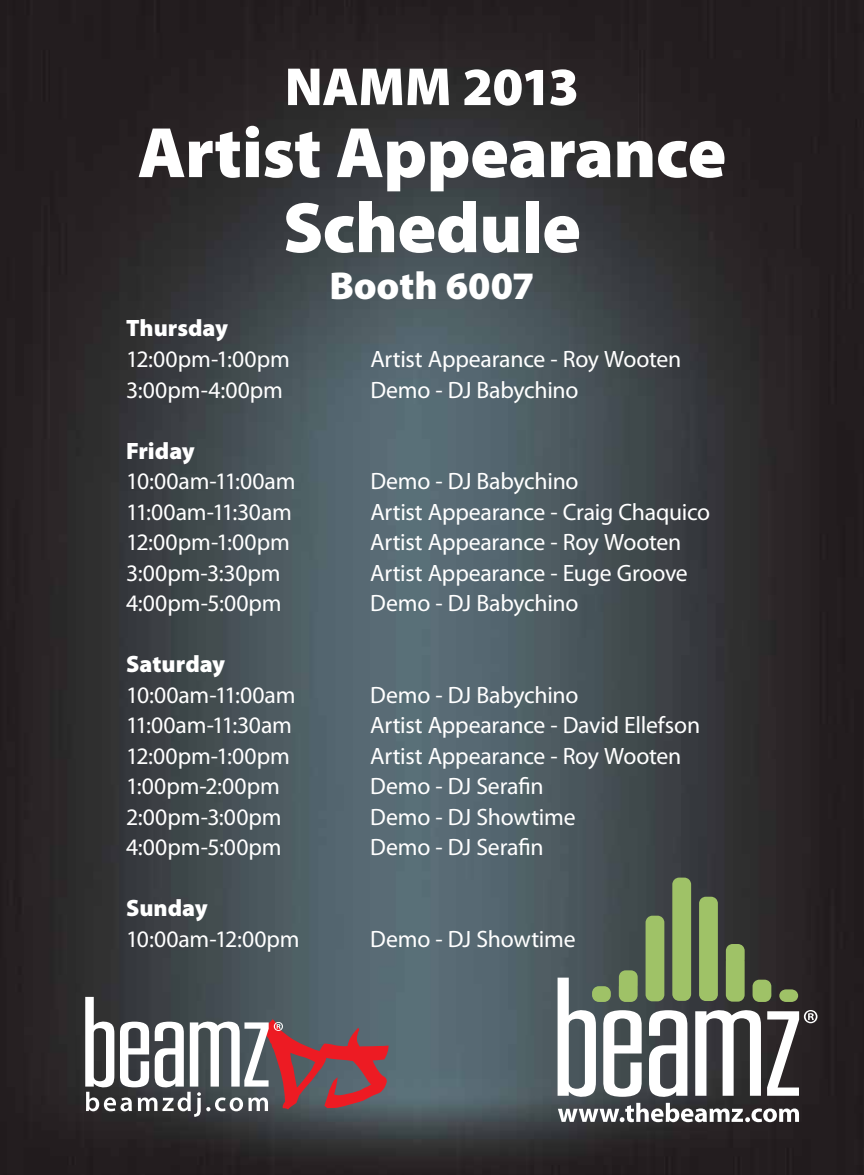
<style>
.page{position:relative;width:864px;height:1175px;background:#fff}
.page>*{position:absolute;margin:0;border:0;box-sizing:border-box;transform-origin:0 0}
.t1{font:900 72px/75px "Myriad Pro";letter-spacing:-.01em;color:#fff;text-align:center}
.t2{font:900 54px "Myriad Pro";letter-spacing:-.015em;color:#fff}
.t3{font:900 39px "Myriad Pro";letter-spacing:-.005em;color:#fff}
.t4{font:23.7px "Myriad Pro";letter-spacing:-.01em;color:#fff}
.t5{font:900 23.7px "Myriad Pro";color:#fff}
</style>
<div class="page">
<img style="left:0;top:0;width:864px;height:1174px">
<svg style="left:85px;top:996px;width:304px;height:120px"></svg>
<svg style="left:558px;top:877px;width:260px;height:245px"></svg>
<h2 class="t2" style="left:285px;top:51px;width:296px">NAMM 2013</h2>
<h1 class="t1" style="left:138px;top:112px;width:590px">Artist Appearance<br>Schedule</h1>
<h3 class="t3" style="left:329px;top:260px;width:207px">Booth 6007</h3>
<p class="t5" style="left:126px;top:313px;width:103px">Thursday</p>
<p class="t4" style="left:126px;top:344px;width:165px">12:00pm-1:00pm</p>
<p class="t4" style="left:370px;top:344px;width:313px">Artist Appearance - Roy Wooten</p>
<p class="t4" style="left:126px;top:375px;width:158px">3:00pm-4:00pm</p>
<p class="t4" style="left:370px;top:375px;width:210px">Demo - DJ Babychino</p>
<p class="t5" style="left:126px;top:435px;width:70px">Friday</p>
<p class="t4" style="left:126px;top:466px;width:171px">10:00am-11:00am</p>
<p class="t4" style="left:370px;top:466px;width:210px">Demo - DJ Babychino</p>
<p class="t4" style="left:126px;top:497px;width:167px">11:00am-11:30am</p>
<p class="t4" style="left:370px;top:497px;width:341px">Artist Appearance - Craig Chaquico</p>
<p class="t4" style="left:126px;top:527px;width:165px">12:00pm-1:00pm</p>
<p class="t4" style="left:370px;top:527px;width:313px">Artist Appearance - Roy Wooten</p>
<p class="t4" style="left:126px;top:558px;width:156px">3:00pm-3:30pm</p>
<p class="t4" style="left:370px;top:558px;width:319px">Artist Appearance - Euge Groove</p>
<p class="t4" style="left:126px;top:588px;width:157px">4:00pm-5:00pm</p>
<p class="t4" style="left:370px;top:588px;width:210px">Demo - DJ Babychino</p>
<p class="t5" style="left:126px;top:648px;width:101px">Saturday</p>
<p class="t4" style="left:126px;top:680px;width:171px">10:00am-11:00am</p>
<p class="t4" style="left:370px;top:680px;width:210px">Demo - DJ Babychino</p>
<p class="t4" style="left:126px;top:710px;width:167px">11:00am-11:30am</p>
<p class="t4" style="left:370px;top:710px;width:331px">Artist Appearance - David Ellefson</p>
<p class="t4" style="left:126px;top:741px;width:165px">12:00pm-1:00pm</p>
<p class="t4" style="left:370px;top:741px;width:313px">Artist Appearance - Roy Wooten</p>
<p class="t4" style="left:126px;top:771px;width:155px">1:00pm-2:00pm</p>
<p class="t4" style="left:370px;top:771px;width:175px">Demo - DJ Serafin</p>
<p class="t4" style="left:126px;top:802px;width:157px">2:00pm-3:00pm</p>
<p class="t4" style="left:370px;top:802px;width:207px">Demo - DJ Showtime</p>
<p class="t4" style="left:126px;top:833px;width:157px">4:00pm-5:00pm</p>
<p class="t4" style="left:370px;top:833px;width:175px">Demo - DJ Serafin</p>
<p class="t5" style="left:126px;top:892px;width:83px">Sunday</p>
<p class="t4" style="left:126px;top:924px;width:175px">10:00am-12:00pm</p>
<p class="t4" style="left:370px;top:924px;width:207px">Demo - DJ Showtime</p>
</div>
